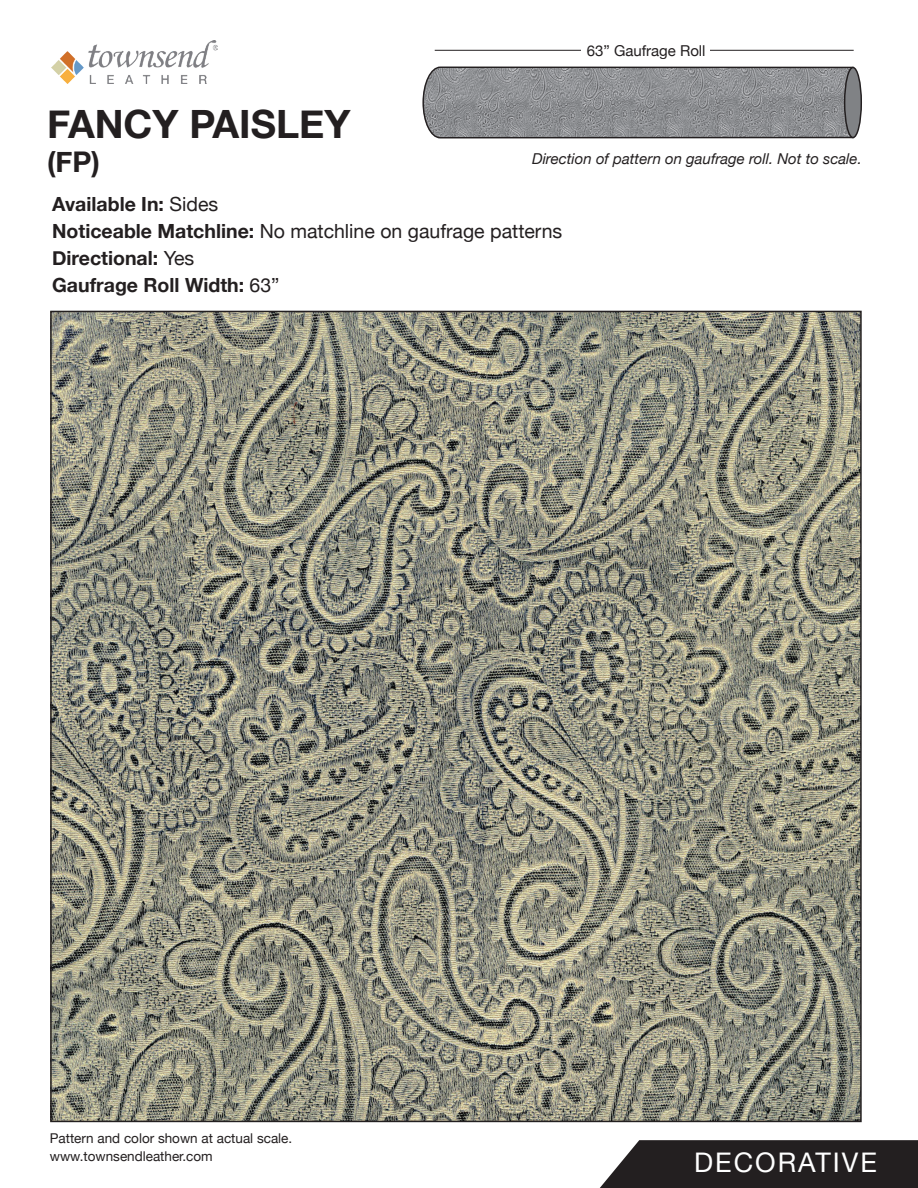
<style>
.page{position:relative;width:918px;height:1188px;background:#fff}
.page>*{position:absolute;margin:0;border:0;box-sizing:border-box;transform-origin:0 0}
.t1{font:700 39px "Helvetica Neue";color:#231f20}
.t2{font:700 28.5px "Helvetica Neue";color:#231f20}
.t3{font:27px "Helvetica Neue";letter-spacing:.075em;color:#fff}
.t4{font:700 19.5px/27px "Helvetica Neue";color:#231f20}
.t5{font:italic 15px "Helvetica Neue";color:#231f20}
.t6{font:15px "Helvetica Neue";color:#231f20}
.t7{font:13.5px/18px "Helvetica Neue";color:#231f20}
.s1{font-weight:400}
</style>
<div class="page">
<img style="left:51px;top:40px;width:166px;height:43px">
<hr style="left:435px;top:50px;width:419px;height:1px;background:#231f20">
<div style="left:581px;top:43px;width:129px;height:17px;background:#fff"></div>
<svg style="left:422px;top:66px;width:432px;height:73px;background:#8d8e91"></svg>
<div style="left:845px;top:68px;width:16px;height:70px;background:#808285;border-radius:50%"></div>
<div style="left:844px;top:67px;width:18px;height:71px;border:1px solid #231f20;border-radius:50%"></div>
<img style="left:53px;top:314px;width:806px;height:805px">
<svg style="left:600px;top:1140px;width:318px;height:48px;background:#312e2f"></svg>
<p class="t6" style="left:587px;top:40px;width:120px">63” Gaufrage Roll</p>
<h1 class="t1" style="left:47px;top:93px;width:305px">FANCY PAISLEY</h1>
<h2 class="t2" style="left:47px;top:140px;width:54px">(FP)</h2>
<p class="t5" style="left:532px;top:148px;width:331px">Direction of pattern on gaufrage roll. Not to scale.</p>
<p class="t4" style="left:52px;top:191px;width:512px">Available In: <span class="s1">Sides<br></span>Noticeable Matchline: <span class="s1">No matchline on gaufrage patterns<br></span>Directional: <span class="s1">Yes<br></span>Gaufrage Roll Width: <span class="s1">63”</span></p>
<p class="t7" style="left:50px;top:1130px;width:244px">Pattern and color shown at actual scale. www.townsendleather.com</p>
<h3 class="t3" style="left:694px;top:1143px;width:184px">DECORATIVE</h3>
</div>
